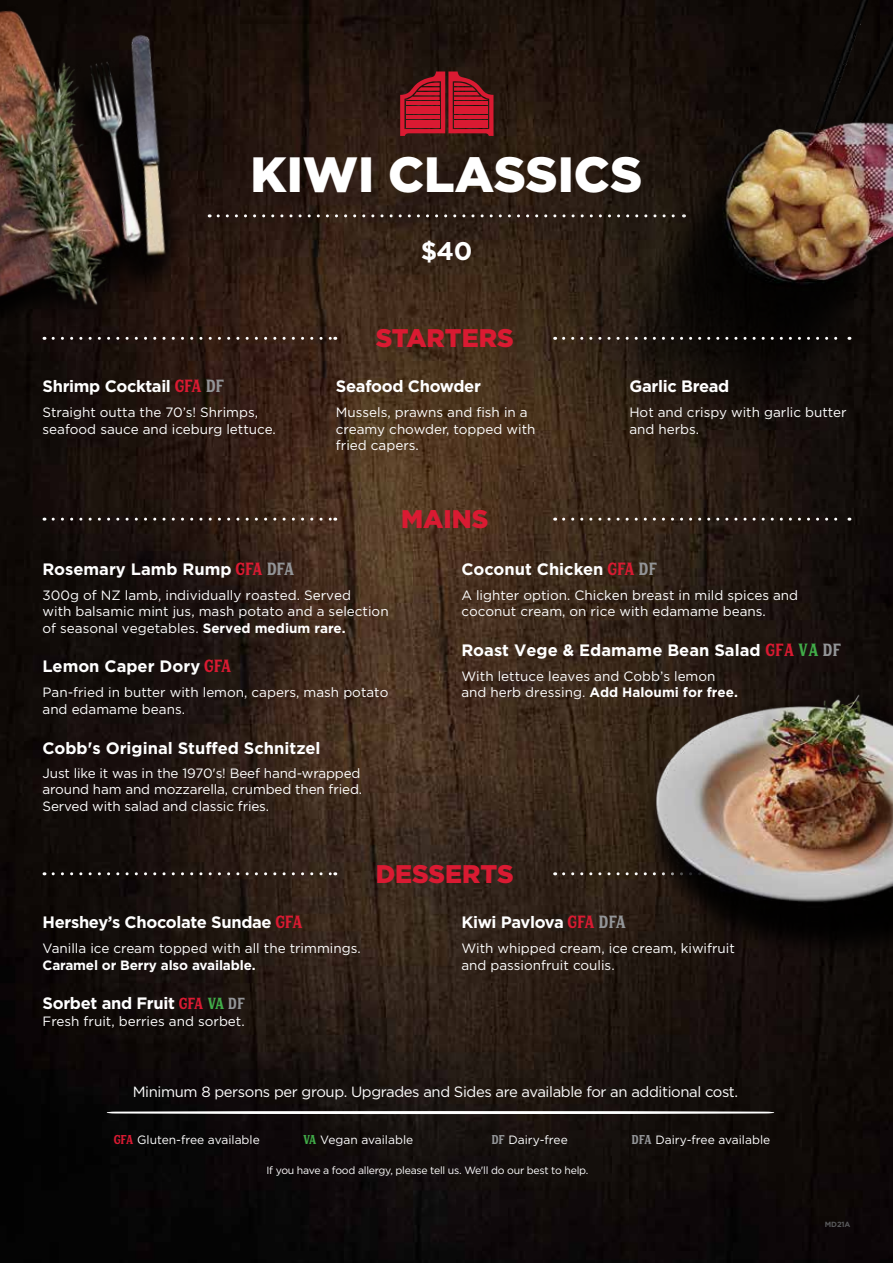
<style>
.page{position:relative;width:893px;height:1263px;background:#fff}
.page>*{position:absolute;margin:0;border:0;box-sizing:border-box;transform-origin:0 0}
.t1{font:900 49.5px "Gotham";color:#fff}
.t2{font:900 25.5px "Gotham";color:#da1a32}
.t3{font:700 25.5px "Gotham";color:#fff}
.t4{font:700 16.5px "Gotham";letter-spacing:-.01em;color:#fff}
.t5{font:14.85px "Gotham";letter-spacing:-.025em;color:#fff}
.t6{font:13.5px/16.5px "Gotham";color:#fff}
.t7{font:700 13.5px "Gotham";letter-spacing:-.01em;color:#fff}
.t8{font:12px "Gotham";color:#fff}
.t9{font:10.5px "Gotham";letter-spacing:-.025em;color:#fff}
.t10{font:700 7.5px "Gotham";letter-spacing:-.02em;color:#58595b}
.s1{font-family:"Hanley Block Display";font-weight:400;color:#da1a32}
.s2{font-family:"Hanley Block Display";font-weight:400;color:#939598}
.s3{font-weight:700}
.s4{font-family:"Hanley Block Display";font-weight:400;color:#41ad49}
.s5{font-family:"Hanley Block Display";font-weight:400;font-size:15px;color:#da1a32}
.s6{font-family:"Hanley Block Display";font-weight:400;font-size:15px;color:#41ad49}
.s7{font-family:"Hanley Block Display";font-weight:400;font-size:15px;color:#939598}
.s8{font-family:"Hanley Block Display";color:#da1a32}
.s9{font-family:"Hanley Block Display";color:#41ad49}
.s10{font-family:"Hanley Block Display";color:#939598}
</style>
<div class="page">
<img style="left:0;top:0;width:893px;height:1263px">
<svg style="left:53px;top:518px;width:283px;height:3px"></svg>
<svg style="left:564px;top:518px;width:286px;height:3px"></svg>
<img style="left:0;top:0;width:360px;height:378px">
<svg style="left:218px;top:214px;width:302px;height:3px"></svg>
<svg style="left:53px;top:872px;width:283px;height:3px"></svg>
<svg style="left:564px;top:872px;width:52px;height:3px"></svg>
<img style="left:616px;top:669px;width:277px;height:320px">
<img style="left:520px;top:0;width:373px;height:507px">
<svg style="left:107px;top:1111px;width:667px;height:3px"></svg>
<svg style="left:564px;top:337px;width:286px;height:3px"></svg>
<svg style="left:400px;top:72px;width:93px;height:64px;background:#991925"></svg>
<hr style="left:454px;top:120px;width:34px;height:3px;background:#da1a32">
<h1 class="t1" style="left:251px;top:146px;width:393px">KIWI CLASSICS</h1>
<h2 class="t3" style="left:421px;top:237px;width:53px">$40</h2>
<p class="t4" style="left:43px;top:377px;width:183px">Shrimp Cocktail <span class="s1">GFA</span> <span class="s2">DF</span></p>
<p class="t6" style="left:43px;top:404px;width:235px">Straight outta the 70’s! Shrimps, seafood sauce and iceburg lettuce.</p>
<h2 class="t2" style="left:376px;top:323px;width:140px">STARTERS</h2>
<p class="t4" style="left:336px;top:377px;width:146px">Seafood Chowder</p>
<p class="t6" style="left:336px;top:404px;width:201px">Mussels, prawns and fish in a creamy chowder, topped with fried capers.</p>
<h2 class="t2" style="left:401px;top:504px;width:89px">MAINS</h2>
<p class="t4" style="left:629px;top:377px;width:102px">Garlic Bread</p>
<p class="t6" style="left:629px;top:404px;width:219px">Hot and crispy with garlic butter and herbs.</p>
<p class="t4" style="left:43px;top:559px;width:253px">Rosemary Lamb Rump <span class="s1">GFA</span> <span class="s2">DFA</span></p>
<p class="t6" style="left:43px;top:586px;width:348px">300g of NZ lamb, individually roasted. Served<br>with balsamic mint jus, mash potato and a selection of seasonal vegetables. <span class="s3">Served medium rare.</span></p>
<p class="t4" style="left:43px;top:657px;width:191px">Lemon Caper Dory <span class="s1">GFA</span></p>
<p class="t6" style="left:43px;top:684px;width:347px">Pan-fried in butter with lemon, capers, mash potato and edamame beans.</p>
<p class="t4" style="left:43px;top:738px;width:279px">Cobb's Original Stuffed Schnitzel</p>
<p class="t6" style="left:43px;top:765px;width:321px">Just like it was in the 1970's! Beef hand-wrapped around ham and mozzarella, crumbed then fried.<br>Served with salad and classic fries.</p>
<p class="t4" style="left:461px;top:559px;width:197px">Coconut Chicken <span class="s1">GFA</span> <span class="s2">DF</span></p>
<p class="t6" style="left:461px;top:586px;width:338px">A lighter option. Chicken breast in mild spices and coconut cream, on rice with edamame beans.</p>
<p class="t4" style="left:461px;top:640px;width:381px">Roast Vege &amp; Edamame Bean Salad <span class="s1">GFA</span> <span class="s4">VA</span> <span class="s2">DF</span></p>
<p class="t6" style="left:461px;top:667px;width:278px">With lettuce leaves and Cobb’s lemon and herb dressing. <span class="s3">Add Haloumi for free.</span></p>
<p class="t4" style="left:43px;top:913px;width:262px">Hershey’s Chocolate Sundae <span class="s1">GFA</span></p>
<p class="t6" style="left:43px;top:940px;width:320px">Vanilla ice cream topped with all the trimmings.</p>
<p class="t7" style="left:43px;top:957px;width:215px">Caramel or Berry also available.</p>
<p class="t4" style="left:43px;top:994px;width:204px">Sorbet and Fruit <span class="s5">GFA</span> <span class="s6">VA</span> <span class="s7">DF</span></p>
<p class="t6" style="left:43px;top:1012px;width:204px">Fresh fruit, berries and sorbet.</p>
<h2 class="t2" style="left:376px;top:859px;width:139px">DESSERTS</h2>
<p class="t4" style="left:461px;top:913px;width:166px">Kiwi Pavlova <span class="s1">GFA</span> <span class="s2">dfA</span></p>
<p class="t6" style="left:461px;top:940px;width:275px">With whipped cream, ice cream, kiwifruit and passionfruit coulis.</p>
<p class="t5" style="left:133px;top:1083px;width:607px">Minimum 8 persons per group. Upgrades and Sides are available for an additional cost.</p>
<p class="t8" style="left:114px;top:1133px;width:148px"><span class="s8">GFA</span> Gluten-free available</p>
<p class="t8" style="left:303px;top:1133px;width:112px"><span class="s9">VA</span> Vegan available</p>
<p class="t8" style="left:491px;top:1133px;width:78px"><span class="s10">df</span> Dairy-free</p>
<p class="t8" style="left:632px;top:1133px;width:140px"><span class="s10">dfA</span> Dairy-free available</p>
<p class="t9" style="left:266px;top:1164px;width:323px">If you have a food allergy, please tell us. We'll do our best to help.</p>
<p class="t10" style="left:825px;top:1220px;width:27px">MD21A</p>
</div>
